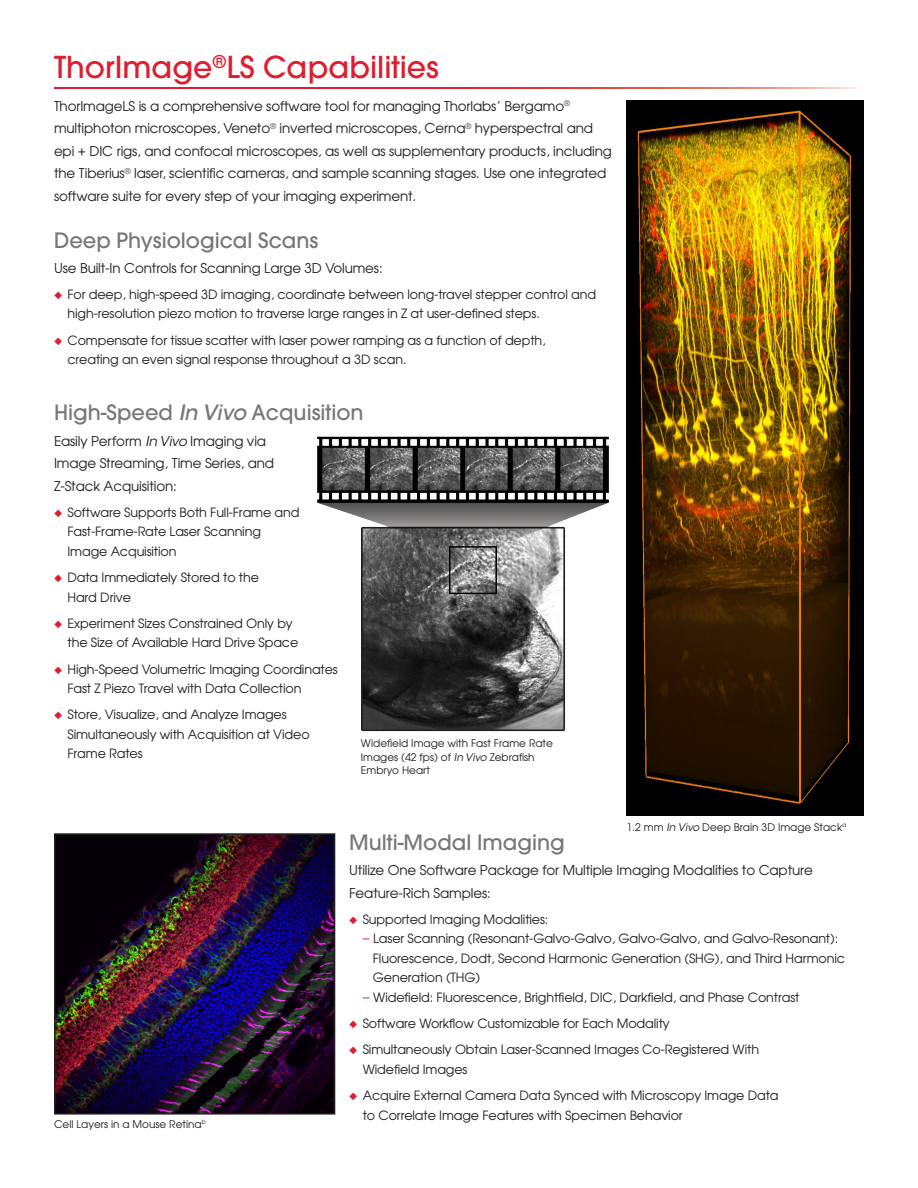
<style>
.page{position:relative;width:918px;height:1188px;background:#fff}
.page>*{position:absolute;margin:0;border:0;box-sizing:border-box;transform-origin:0 0}
.Page_header_-_Left{font:500 30px "Avant Garde";color:#db1e30}
.Sub_header{font:500 21px "Avant Garde";color:#77777a}
.Body_Copy{font:13.5px/22.5px "Avant Garde";letter-spacing:-.01em;color:#231f20}
.Features_Bullet_Text{font:12.75px/19.5px "Avant Garde";letter-spacing:-.01em;color:#231f20}
.Caption_Text{font:10.5px/13.5px "Avant Garde";color:#231f20}
.s1{color:#db1e30}
.s2{font-family:"ITC Avant Garde Std";font-style:italic}
.s3{font-size:13.5px;color:#db1e30}
</style>
<div class="page">
<img style="left:626px;top:101px;width:238px;height:715px">
<img style="left:317px;top:436px;width:292px;height:296px">
<img style="left:57px;top:836px;width:275px;height:276px">
<div style="left:54px;top:833px;width:281px;height:282px;border:2px solid #231f20"></div>
<svg style="left:54px;top:87px;width:809px;height:2px;background:#e0454a"></svg>
<p class="Page_header_-_Left" style="left:54px;top:48px;width:386px">ThorImage<sup>®</sup>LS Capabilities</p>
<p class="Body_Copy" style="left:54px;top:94px;width:560px">ThorImageLS is a comprehensive software tool for managing Thorlabs’ Bergamo<sup>® </sup>multiphoton microscopes, Veneto<sup>®</sup> inverted microscopes, Cerna<sup>®</sup> hyperspectral and epi + DIC rigs, and confocal microscopes, as well as supplementary products, including the Tiberius<sup>®</sup> laser, scientific cameras, and sample scanning stages. Use one integrated software suite for every step of your imaging experiment.</p>
<p class="Sub_header" style="left:54px;top:227px;width:266px">Deep Physiological Scans</p>
<p class="Body_Copy" style="left:54px;top:256px;width:330px">Use Built-In Controls for Scanning Large 3D Volumes:</p>
<p class="Features_Bullet_Text" style="left:68px;top:284px;width:530px;text-indent:-14px"><span class="s1">◆</span> For deep, high-speed 3D imaging, coordinate between long-travel stepper control and high-resolution piezo motion to traverse large ranges in Z at user-defined steps.</p>
<p class="Features_Bullet_Text" style="left:68px;top:330px;width:480px;text-indent:-14px"><span class="s1">◆</span> Compensate for tissue scatter with laser power ramping as a function of depth, creating an even signal response throughout a 3D scan.</p>
<p class="Sub_header" style="left:54px;top:400px;width:311px">High-Speed <span class="s2">In Vivo</span> Acquisition</p>
<p class="Body_Copy" style="left:54px;top:429px;width:222px">Easily Perform <span class="s2">In Vivo</span> Imaging via<br>Image Streaming, Time Series, and<br>Z-Stack Acquisition:</p>
<p class="Features_Bullet_Text" style="left:68px;top:502px;width:234px;text-indent:-14px"><span class="s1">◆</span> Software Supports Both Full-Frame and<br>Fast-Frame-Rate Laser Scanning<br>Image Acquisition</p>
<p class="Features_Bullet_Text" style="left:68px;top:568px;width:193px;text-indent:-14px"><span class="s1">◆</span> Data Immediately Stored to the<br>Hard Drive</p>
<p class="Features_Bullet_Text" style="left:68px;top:613px;width:232px;text-indent:-14px"><span class="s1">◆</span> Experiment Sizes Constrained Only by the Size of Available Hard Drive Space</p>
<p class="Features_Bullet_Text" style="left:68px;top:659px;width:272px;text-indent:-14px"><span class="s1">◆</span> High-Speed Volumetric Imaging Coordinates<br>Fast Z Piezo Travel with Data Collection</p>
<p class="Features_Bullet_Text" style="left:68px;top:705px;width:244px;text-indent:-14px"><span class="s1">◆</span> Store, Visualize, and Analyze Images<br>Simultaneously with Acquisition at Video<br>Frame Rates</p>
<p class="Caption_Text" style="left:361px;top:737px;width:194px">Widefield Image with Fast Frame Rate<br>Images (42 fps) of <span class="s2">In Vivo</span> Zebrafish<br>Embryo Heart</p>
<p class="Caption_Text" style="left:54px;top:1117px;width:153px">Cell Layers in a Mouse Retina<sup>b</sup></p>
<p class="Caption_Text" style="left:626px;top:820px;width:222px">1.2 mm <span class="s2">In Vivo</span> Deep Brain 3D Image Stack<sup>a</sup></p>
<p class="Sub_header" style="left:349px;top:829px;width:217px">Multi-Modal Imaging</p>
<p class="Body_Copy" style="left:349px;top:859px;width:465px">Utilize One Software Package for Multiple Imaging Modalities to Capture<br>Feature-Rich Samples:</p>
<p class="Features_Bullet_Text" style="left:349px;top:909px;width:201px"><span class="s1">◆</span> Supported Imaging Modalities:</p>
<p class="Features_Bullet_Text" style="left:373px;top:929px;width:474px;text-indent:-10px"><span class="s3">–</span> Laser Scanning (Resonant-Galvo-Galvo, Galvo-Galvo, and Galvo-Resonant):<br>Fluorescence, Dodt, Second Harmonic Generation (SHG), and Third Harmonic<br>Generation (THG)</p>
<p class="Features_Bullet_Text" style="left:363px;top:987px;width:438px"><span class="s3">–</span> Widefield: Fluorescence, Brightfield, DIC, Darkfield, and Phase Contrast</p>
<p class="Features_Bullet_Text" style="left:349px;top:1014px;width:322px"><span class="s1">◆</span> Software Workflow Customizable for Each Modality</p>
<p class="Features_Bullet_Text" style="left:363px;top:1040px;width:398px;text-indent:-14px"><span class="s1">◆</span> Simultaneously Obtain Laser-Scanned Images Co-Registered With<br>Widefield Images</p>
<p class="Features_Bullet_Text" style="left:363px;top:1086px;width:417px;text-indent:-14px"><span class="s1">◆</span> Acquire External Camera Data Synced with Microscopy Image Data to Correlate Image Features with Specimen Behavior</p>
</div>
